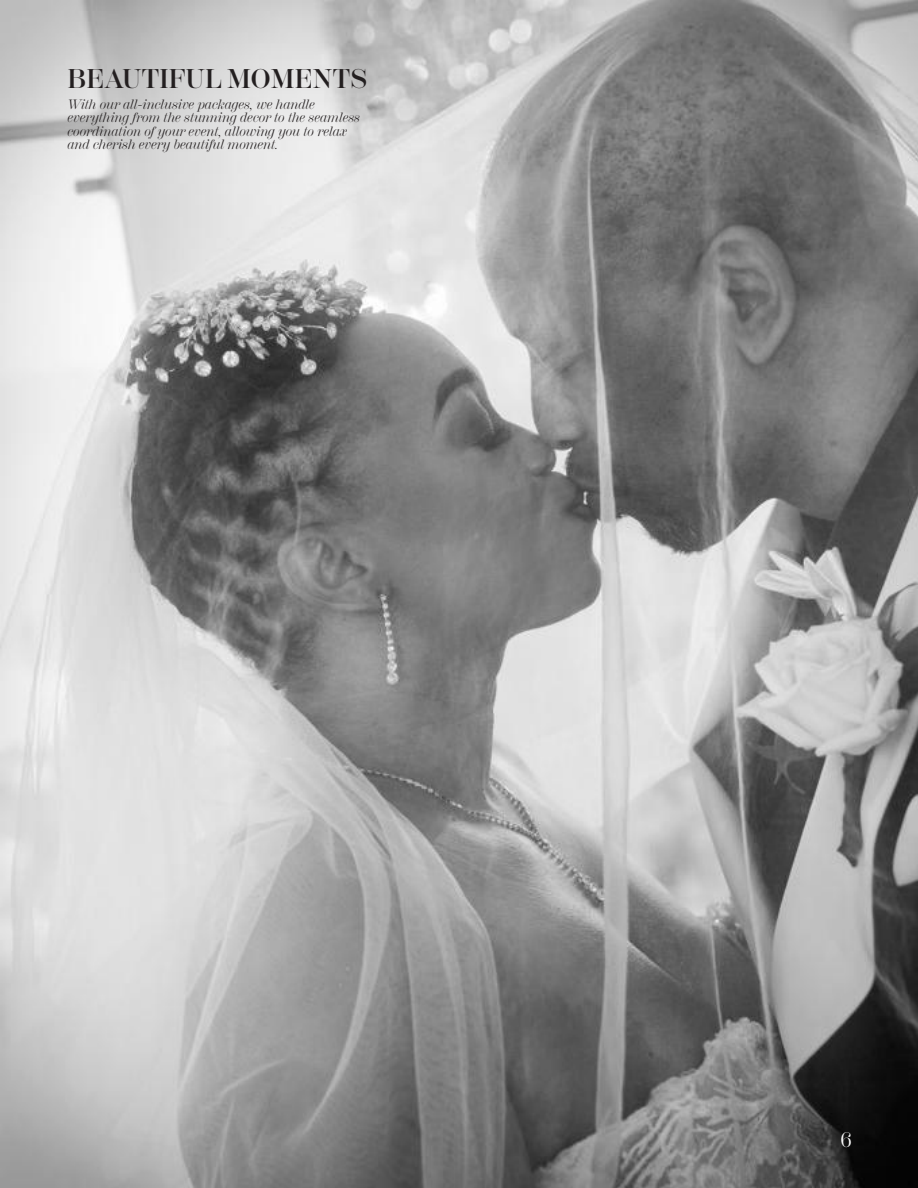
<style>
.page{position:relative;width:918px;height:1188px;background:#fff}
.page>*{position:absolute;margin:0;border:0;box-sizing:border-box;transform-origin:0 0}
.t1{font:600 27px "Scotch Display";letter-spacing:.01em;color:#231f20}
.t2{font:21px "Scotch Display";color:#fff}
.t3{font:italic 13.5px/13.5px "Scotch Display";color:#231f20}
</style>
<div class="page">
<img style="left:0;top:0;width:918px;height:1188px">
<h1 class="t1" style="left:68px;top:63px;width:301px">BEAUTIFUL MOMENTS</h1>
<p class="t3" style="left:68px;top:98px;width:294px">With our all-inclusive packages, we handle everything from the stunning decor to the seamless coordination of your event, allowing you to relax and cherish every beautiful moment.</p>
<h2 class="t2" style="left:840px;top:1127px;width:13px">6</h2>
</div>
